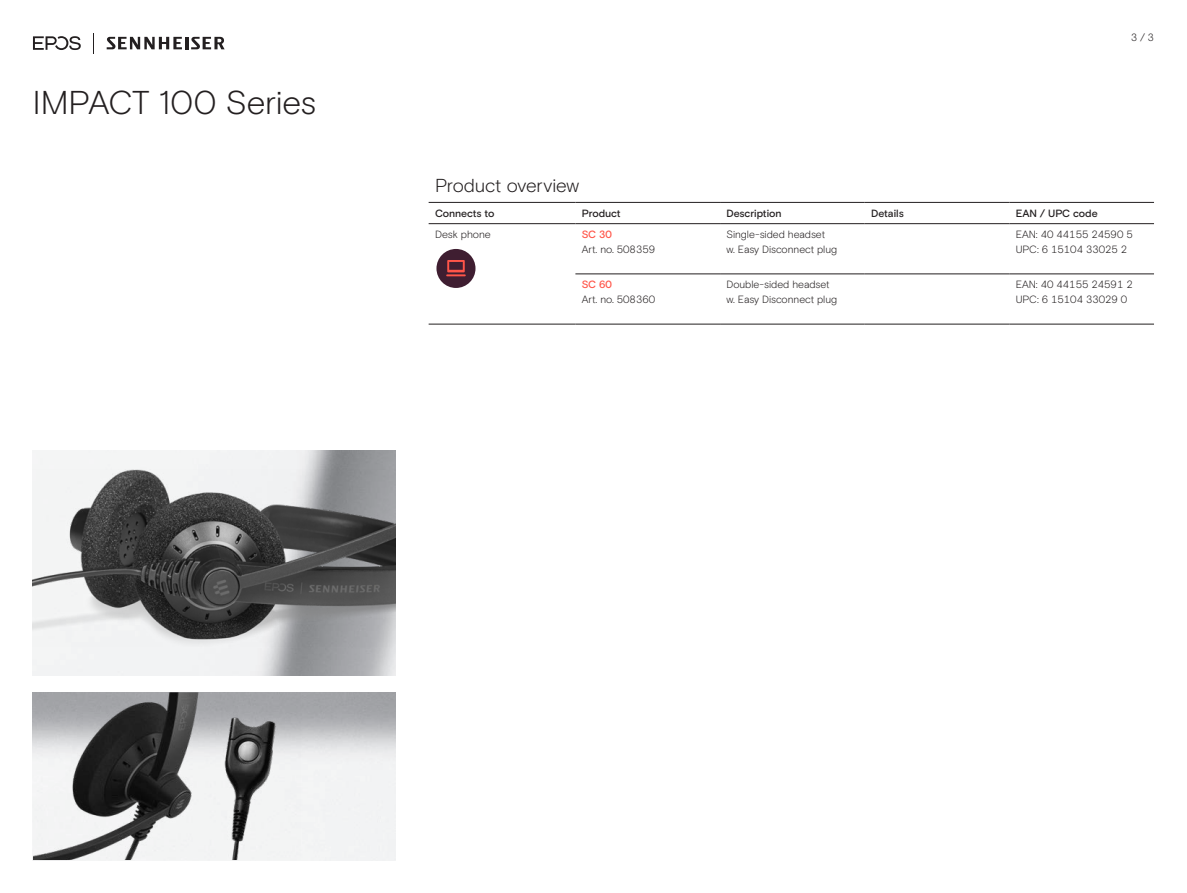
<style>
.page{position:relative;width:1187px;height:893px;background:#fff}
.page>*{position:absolute;margin:0;border:0;box-sizing:border-box;transform-origin:0 0}
.t1{font:300 33px "EPOS Basis";letter-spacing:-.01em;color:#231f20}
.t2{font:300 18.75px "EPOS Basis";letter-spacing:-.005em;color:#231f20}
.t3{font:300 10.5px/14.7px "EPOS Basis";color:#231f20}
.t4{font:500 10.5px "EPOS Basis";letter-spacing:-.005em;color:#231f20}
.t5{font:500 10.5px "EPOS Basis";letter-spacing:-.015em;color:#ff5549}
</style>
<div class="page">
<img style="left:33px;top:692px;width:269px;height:168px">
<img style="left:33px;top:469px;width:362px;height:178px">
<hr style="left:575px;top:223px;width:145px;height:1px;background:#231f20">
<hr style="left:720px;top:223px;width:144px;height:1px;background:#231f20">
<hr style="left:1009px;top:223px;width:144px;height:1px;background:#231f20">
<hr style="left:575px;top:274px;width:145px;height:1px;background:#231f20">
<hr style="left:720px;top:274px;width:144px;height:1px;background:#231f20">
<hr style="left:864px;top:274px;width:145px;height:1px;background:#231f20">
<hr style="left:1009px;top:274px;width:144px;height:1px;background:#231f20">
<hr style="left:575px;top:324px;width:145px;height:1px;background:#231f20">
<hr style="left:720px;top:324px;width:144px;height:1px;background:#231f20">
<hr style="left:1009px;top:324px;width:144px;height:1px;background:#231f20">
<hr style="left:864px;top:223px;width:145px;height:1px;background:#231f20">
<hr style="left:428px;top:223px;width:147px;height:1px;background:#231f20">
<hr style="left:428px;top:324px;width:147px;height:1px;background:#231f20">
<hr style="left:720px;top:202px;width:144px;height:1px;background:#231f20">
<hr style="left:864px;top:202px;width:145px;height:1px;background:#231f20">
<hr style="left:1009px;top:202px;width:144px;height:1px;background:#231f20">
<hr style="left:428px;top:202px;width:147px;height:1px;background:#231f20">
<hr style="left:575px;top:202px;width:145px;height:1px;background:#231f20">
<hr style="left:864px;top:324px;width:145px;height:1px;background:#231f20">
<svg style="left:93px;top:33px;width:1px;height:20px"></svg>
<svg style="left:107px;top:37px;width:118px;height:12px"></svg>
<svg style="left:33px;top:36px;width:48px;height:14px"></svg>
<div style="left:436px;top:249px;width:39px;height:39px;background:#3f1e31;border-radius:50%"></div>
<svg style="left:446px;top:260px;width:19px;height:16px"></svg>
<h1 class="t1" style="left:33px;top:83px;width:285px">IMPACT 100 Series</h1>
<p class="t3" style="left:1130px;top:30px;width:24px">3 / 3</p>
<h2 class="t2" style="left:435px;top:174px;width:146px">Product overview</h2>
<p class="t4" style="left:435px;top:207px;width:61px">Connects to</p>
<p class="t4" style="left:581px;top:207px;width:40px">Product</p>
<p class="t4" style="left:726px;top:207px;width:57px">Description</p>
<p class="t4" style="left:871px;top:207px;width:34px">Details</p>
<p class="t4" style="left:1015px;top:207px;width:83px">EAN / UPC code</p>
<p class="t3" style="left:435px;top:227px;width:57px">Desk phone</p>
<p class="t5" style="left:581px;top:228px;width:32px">SC 30</p>
<p class="t3" style="left:581px;top:242px;width:75px">Art. no. 508359</p>
<p class="t3" style="left:726px;top:227px;width:112px">Single-sided headset<br>w. Easy Disconnect plug</p>
<p class="t3" style="left:1015px;top:227px;width:118px">EAN: 40 44155 24590 5<br>UPC: 6 15104 33025 2</p>
<p class="t5" style="left:581px;top:279px;width:32px">SC 60</p>
<p class="t3" style="left:581px;top:292px;width:75px">Art. no. 508360</p>
<p class="t3" style="left:726px;top:278px;width:112px">Double-sided headset w. Easy Disconnect plug</p>
<p class="t3" style="left:1015px;top:278px;width:118px">EAN: 40 44155 24591 2<br>UPC: 6 15104 33029 0</p>
</div>
